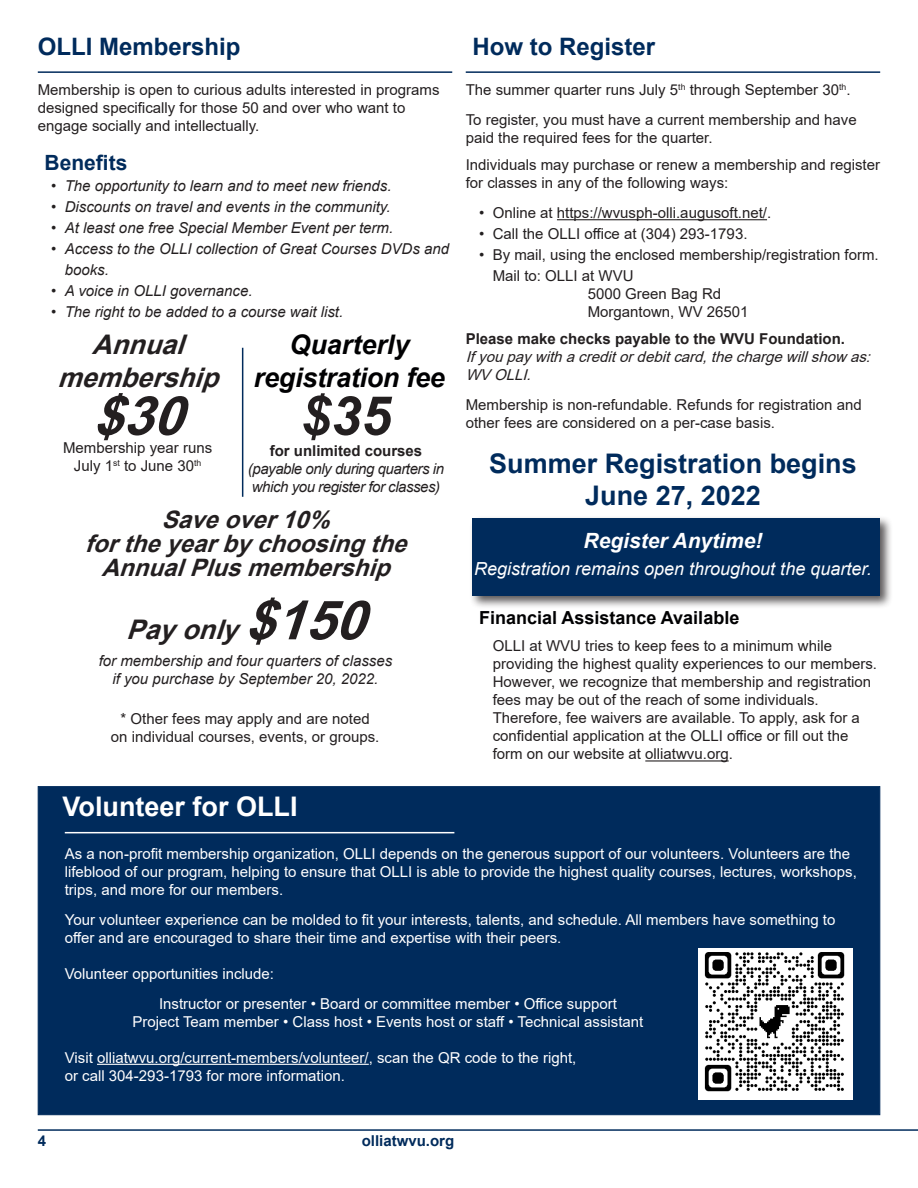
<style>
.page{position:relative;width:918px;height:1188px;background:#fff}
.page>*{position:absolute;margin:0;border:0;box-sizing:border-box;transform-origin:0 0}
.t1{font:italic 700 54px "Arial";color:#231f20}
.Paragraph_Style_1{font:italic 700 54px "Arial";color:#231f20}
.Heading_1{font:700 27px "Arial";color:#002b5c}
.t2{font:italic 700 27px/32.4px "Arial";color:#231f20;text-align:center}
.Heading_2{font:italic 700 27px "Arial";letter-spacing:-.01em;color:#000002}
.Heading_1-2{font:700 27px "Arial";color:#fff}
.t3{font:italic 700 24px "Arial";color:#231f20}
.Heading_1-3{font:700 24px "Arial";color:#002b5c}
.Heading_1-4{font:italic 700 21px "Arial";color:#fff}
.t4{font:700 21px "Arial";color:#002b5c}
.Heading_1-5{font:italic 18px "Arial";color:#fff}
.Heading_2-2{font:700 18px "Arial";color:#000002}
.Paragraph_Style_1-2{font:15px/18px "Arial";color:#231f20}
.Paragraph_Style_1-3{font:15px/18px "Arial";color:#fff}
.Paragraph_Style_1-4{font:italic 15px/21px "Arial";color:#231f20}
.Paragraph_Style_1-5{font:700 15px "Arial";color:#231f20}
.Paragraph_Style_1-6{font:italic 15px/18px "Arial";color:#231f20}
.Paragraph_Style_1-7{font:italic 15px/18px "Arial";letter-spacing:-.03em;color:#231f20}
.t5{font:700 15px "Arial";color:#002b5c}
.s1{font-size:54px}
</style>
<div class="page">
<hr style="left:38px;top:1129px;width:880px;height:2px;background:#002b5c">
<div style="left:469px;top:515px;width:424px;height:94px;background:#231f20;opacity:.75"></div>
<div style="left:472px;top:518px;width:408px;height:78px;background:#002b5c"></div>
<hr style="left:645px;top:760px;width:84px;height:2px;background:#231f20">
<hr style="left:38px;top:71px;width:414px;height:2px;background:#002b5c">
<hr style="left:557px;top:219px;width:210px;height:1px;background:#231f20">
<hr style="left:466px;top:71px;width:414px;height:2px;background:#002b5c">
<hr style="left:242px;top:348px;width:1px;height:149px;background:#002b5c">
<div style="left:38px;top:786px;width:842px;height:329px;background:#002b5c;border:1px solid #002b5c"></div>
<hr style="left:65px;top:832px;width:389px;height:1px;background:#fff">
<hr style="left:97px;top:1064px;width:272px;height:1px;background:#fff">
<img style="left:699px;top:948px;width:153px;height:151px">
<p class="Heading_1-3" style="left:38px;top:30px;width:204px">OLLI Membership</p>
<p class="Paragraph_Style_1-2" style="left:38px;top:81px;width:403px">Membership is open to curious adults interested in programs designed specifically for those 50 and over who want to engage socially and intellectually.</p>
<p class="t4" style="left:45px;top:148px;width:84px">Benefits</p>
<p class="Paragraph_Style_1-4" style="left:51px;top:176px;width:342px">• The opportunity to learn and to meet new friends.</p>
<p class="Paragraph_Style_1-4" style="left:51px;top:197px;width:341px">• Discounts on travel and events in the community.</p>
<p class="Paragraph_Style_1-4" style="left:51px;top:218px;width:343px">• At least one free Special Member Event per term.</p>
<p class="Paragraph_Style_1-4" style="left:65px;top:239px;width:386px;text-indent:-14px">• Access to the OLLI collection of Great Courses DVDs and books.</p>
<p class="Paragraph_Style_1-4" style="left:51px;top:281px;width:203px">• A voice in OLLI governance.</p>
<p class="Paragraph_Style_1-4" style="left:51px;top:302px;width:293px">• The right to be added to a course wait list.</p>
<p class="Heading_2" style="left:289px;top:327px;width:122px">Quarterly</p>
<p class="Heading_2" style="left:254px;top:359px;width:192px">registration fee</p>
<p class="Paragraph_Style_1" style="left:301px;top:380px;width:92px">$35</p>
<p class="Paragraph_Style_1-5" style="left:270px;top:441px;width:154px">for unlimited courses</p>
<p class="Paragraph_Style_1-7" style="left:248px;top:460px;width:198px">(payable only during quarters in which you register for classes)</p>
<p class="t3" style="left:161px;top:503px;width:181px">Saveover10%</p>
<p class="t3" style="left:85px;top:527px;width:334px">fortheyearbychoosingthe</p>
<p class="t3" style="left:101px;top:551px;width:301px">AnnualPlusmembership</p>
<p class="t2" style="left:126px;top:614px;width:265px">Payonly<span class="s1">$150</span></p>
<p class="Paragraph_Style_1-4" style="left:99px;top:651px;width:295px">for membership and four quarters of classes</p>
<p class="Paragraph_Style_1-4" style="left:112px;top:669px;width:267px">if you purchase by September 20, 2022.</p>
<p class="t2" style="left:57px;top:329px;width:175px">Annual membership</p>
<p class="t1" style="left:93px;top:378px;width:117px">$30</p>
<p class="Paragraph_Style_1-2" style="left:63px;top:438px;width:151px">Membership year runs</p>
<p class="Paragraph_Style_1-2" style="left:74px;top:456px;width:129px">July 1<sup>st</sup> to June 30<sup>th</sup></p>
<p class="Paragraph_Style_1-2" style="left:121px;top:709px;width:251px">* Other fees may apply and are noted</p>
<p class="Paragraph_Style_1-2" style="left:111px;top:727px;width:270px">on individual courses, events, or groups.</p>
<p class="Heading_1-3" style="left:472px;top:30px;width:184px">How to Register</p>
<p class="Paragraph_Style_1-2" style="left:466px;top:81px;width:386px">The summer quarter runs July 5<sup>th</sup> through September 30<sup>th</sup>.</p>
<p class="Paragraph_Style_1-2" style="left:466px;top:111px;width:393px">To register, you must have a current membership and have paid the required fees for the quarter.</p>
<p class="Paragraph_Style_1-2" style="left:466px;top:156px;width:416px">Individuals may purchase or renew a membership and register for classes in any of the following ways:</p>
<p class="Paragraph_Style_1-2" style="left:479px;top:204px;width:293px">• Online at https://wvusph-olli.augusoft.net/.</p>
<p class="Paragraph_Style_1-2" style="left:479px;top:225px;width:270px">• Call the OLLI office at (304) 293-1793.</p>
<p class="Paragraph_Style_1-2" style="left:493px;top:244px;width:387px;line-height:21px;text-indent:-14px">• By mail, using the enclosed membership/registration form.<br>Mail to: OLLI at WVU</p>
<p class="Paragraph_Style_1-2" style="left:588px;top:285px;width:135px">5000 Green Bag Rd</p>
<p class="Paragraph_Style_1-2" style="left:588px;top:303px;width:162px">Morgantown, WV 26501</p>
<p class="Paragraph_Style_1-5" style="left:466px;top:328px;width:381px">Please make checks payable to the WVU Foundation.</p>
<p class="Paragraph_Style_1-6" style="left:466px;top:348px;width:411px">Ifyoupaywithacreditordebitcard,thechargewillshow as:<br>WVOLLI.</p>
<p class="Paragraph_Style_1-2" style="left:466px;top:396px;width:397px">Membership is non-refundable. Refunds for registration and other fees are considered on a per-case basis.</p>
<p class="Heading_1" style="left:489px;top:444px;width:369px">Summer Registration begins</p>
<p class="Heading_1" style="left:585px;top:476px;width:177px">June 27, 2022</p>
<p class="Heading_1-4" style="left:584px;top:527px;width:180px">Register Anytime!</p>
<p class="Heading_1-5" style="left:474px;top:557px;width:399px">Registration remains open throughout the quarter.</p>
<p class="Heading_2-2" style="left:479px;top:605px;width:262px">Financial Assistance Available</p>
<p class="Paragraph_Style_1-2" style="left:493px;top:637px;width:386px">OLLI at WVU tries to keep fees to a minimum while providing the highest quality experiences to our members.<br>However, we recognize that membership and registration fees may be out of the reach of some individuals.<br>Therefore, fee waivers are available. To apply, ask for a confidential application at the OLLI office or fill out the form on our website at olliatwvu.org.</p>
<p class="Heading_1-2" style="left:63px;top:787px;width:237px">Volunteer for OLLI</p>
<p class="Paragraph_Style_1-3" style="left:65px;top:844px;width:794px">As a non-profit membership organization, OLLI depends on the generous support of our volunteers. Volunteers are the lifeblood of our program, helping to ensure that OLLI is able to provide the highest quality courses, lectures, workshops, trips, and more for our members.</p>
<p class="Paragraph_Style_1-3" style="left:65px;top:910px;width:772px">Your volunteer experience can be molded to fit your interests, talents, and schedule. All members have something to offer and are encouraged to share their time and expertise with their peers.</p>
<p class="Paragraph_Style_1-3" style="left:65px;top:964px;width:211px">Volunteer opportunities include:</p>
<p class="Paragraph_Style_1-3" style="left:159px;top:994px;width:459px">Instructor or presenter • Board or committee member • Office support</p>
<p class="Paragraph_Style_1-3" style="left:133px;top:1012px;width:512px">Project Team member • Class host • Events host or staff • Technical assistant</p>
<p class="Paragraph_Style_1-3" style="left:65px;top:1048px;width:513px">Visit olliatwvu.org/current-members/volunteer/, scan the QR code to the right,</p>
<p class="Paragraph_Style_1-3" style="left:65px;top:1066px;width:282px">or call 304-293-1793 for more information.</p>
<p class="t5" style="left:38px;top:1131px;width:10px">4</p>
<p class="t5" style="left:362px;top:1131px;width:94px">olliatwvu.org</p>
</div>
